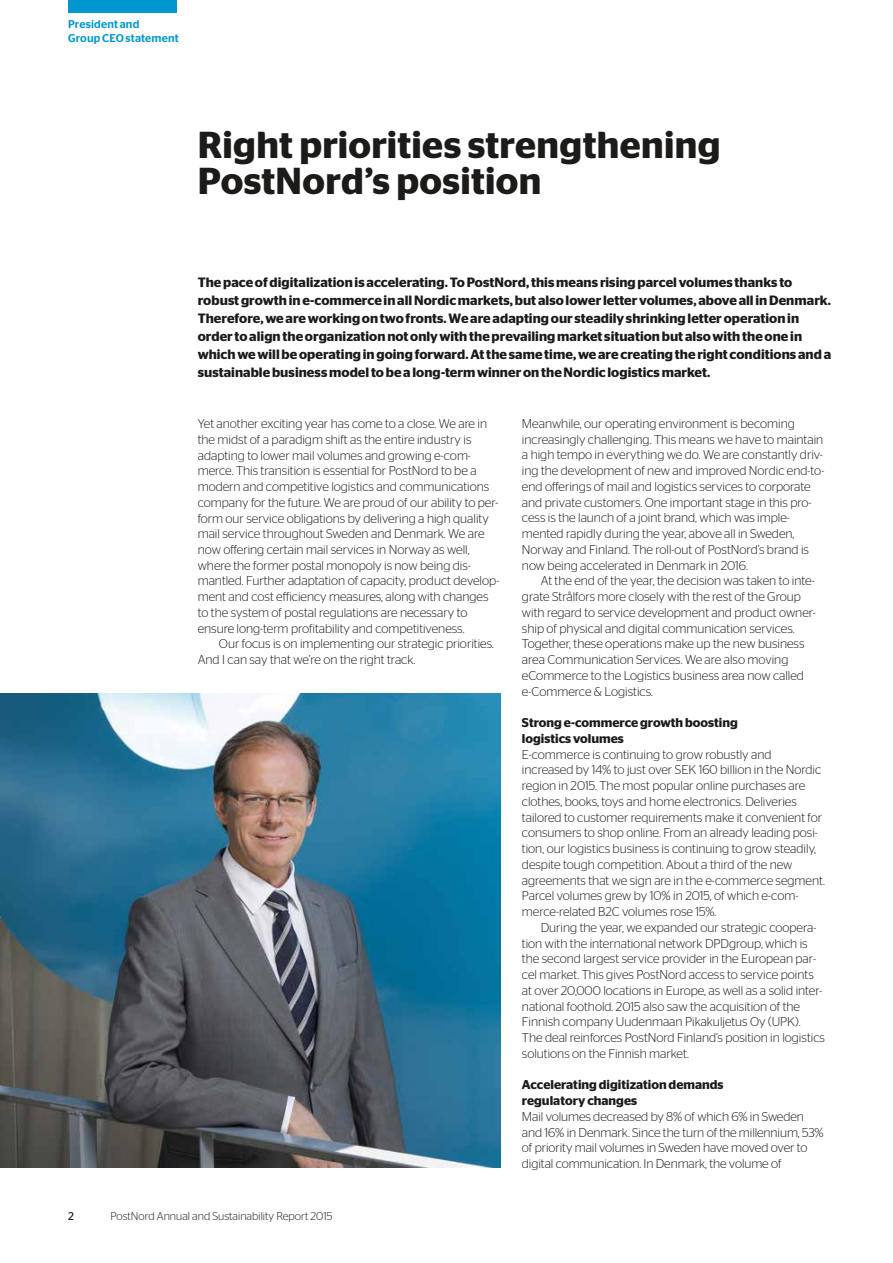
<style>
.page{position:relative;width:893px;height:1263px;background:#fff}
.page>*{position:absolute;margin:0;border:0;box-sizing:border-box;transform-origin:0 0}
.t1{font:600 37.5px/36px "Stag Sans";letter-spacing:.01em;color:#1c1b1a}
.t2{font:600 13.5px/18px "Stag Sans";color:#1c1b1a}
.t3{font:300 12.75px/15.8px "Stag Sans";color:#1c1b1a}
.t4{font:600 12.75px/15.8px "Stag Sans";color:#1c1b1a}
.t5{font:300 11.25px "Stag Sans";color:#1c1b1a}
.t6{font:500 11.25px/13.5px "Stag Sans";letter-spacing:.015em;color:#0097d0}
.t7{font:11.25px "Stag Sans";color:#1c1b1a}
</style>
<div class="page">
<img style="left:0;top:693px;width:501px;height:475px">
<div style="left:68px;top:0;width:108px;height:13px;background:#0097d0"></div>
<p class="t6" style="left:68px;top:17px;width:112px">President and<br>Group CEO statement</p>
<h1 class="t1" style="left:198px;top:126px;width:524px">Right priorities strengthening<br>PostNord’s position</h1>
<p class="t2" style="left:198px;top:273px;width:635px">The pace of digitalization is accelerating. To PostNord, this means rising parcel volumes thanks to robust growth in e-commerce in all Nordic markets, but also lower letter volumes, above all in Denmark.<br>Therefore, we are working on two fronts. We are adapting our steadily shrinking letter operation in order to align the organization not only with the prevailing market situation but alsowith the one in which we will be operating in going forward. At the same time, we are creating the right conditions and a sustainable business model to be a long-term winner on the Nordic logistics market.</p>
<p class="t3" style="left:198px;top:415px;width:303px">Yet another exciting year has come to a close. We are in the midst of a paradigm shift as the entire industry is adapting to lower mail volumes and growing e-com&shy;merce. This transition is essential for PostNord to be a modern and competitive logistics and communications company for the future. We are proud of our ability to per&shy;form our service obligations by delivering a high quality mail service throughout Sweden and Denmark. We are now offering certain mail services in Norway as well, where the former postal monopoly is now being dis&shy;mantled. Further adaptation of capacity, product develop&shy;ment and cost efficiency measures, along with changes to the system of postal regulations are necessary to ensure long-term profitability and competitiveness.</p>
<p class="t3" style="left:198px;top:636px;width:298px;text-indent:21px">Our focus is on implementing our strategic priorities.<br>And I can say that we’re on the right track.</p>
<p class="t3" style="left:522px;top:415px;width:304px">Meanwhile, our operating environment is becoming increasingly challenging. This means we have to maintain a high tempo in everything we do. We are constantly driv&shy;ing the development of new and improved Nordic end-to&shy;end offerings of mail and logistics services to corporate and private customers. One important stage in this pro&shy;cess is the launch of a joint brand, which was imple&shy;mented rapidly during the year, above all in Sweden, Norway and Finland. The roll-out of PostNord’s brand is now being accelerated in Denmark in 2016.</p>
<p class="t3" style="left:522px;top:573px;width:295px;text-indent:19px">At the end of the year, the decision was taken to inte&shy;grate Strålfors more closely with the rest of the Group with regard to service development and product owner&shy;ship of physical and digital communication services.<br>Together, these operations make up the new business area Communication Services. We are also moving eCommerce to the Logistics business area now called e-Commerce &amp; Logistics.</p>
<p class="t4" style="left:522px;top:715px;width:217px">Strong e-commerce growth boosting logistics volumes</p>
<p class="t3" style="left:522px;top:746px;width:304px">E-commerce is continuing to grow robustly and increased by 14% to just over SEK 160 billion in the Nordic region in 2015. The most popular online purchases are clothes, books, toys and home electronics. Deliveries tailored to customer requirements make it convenient for consumers to shop online. From an already leading posi&shy;tion, our logistics business is continuing to grow steadily, despite tough competition. About a third of the new agreements that we sign are in the e-commerce segment.<br>Parcel volumes grew by 10% in 2015, of which e-com&shy;merce-related B2C volumes rose 15%.</p>
<p class="t3" style="left:522px;top:919px;width:304px;text-indent:19px">During the year, we expanded our strategic coopera&shy;tion with the international network DPDgroup, which is the second largest service provider in the European par&shy;cel market. This gives PostNord access to service points at over 20,000 locations in Europe, as well as a solid inter&shy;national foothold. 2015 also saw the acquisition of the Finnish company Uudenmaan Pikakuljetus Oy (UPK).<br>The deal reinforces PostNord Finland’s position in logistics solutions on the Finnish market.</p>
<p class="t4" style="left:522px;top:1077px;width:203px">Accelerating digitization demands regulatory changes</p>
<p class="t3" style="left:522px;top:1108px;width:303px">Mail volumes decreased by 8% of which 6% in Sweden and 16% in Denmark. Since the turn of the millennium, 53% of priority mail volumes in Sweden have moved over to digital communication. In Denmark, the volume of</p>
<p class="t7" style="left:68px;top:1210px;width:7px">2</p>
<p class="t5" style="left:111px;top:1210px;width:223px">PostNord Annual and Sustainability Report 2015</p>
</div>
